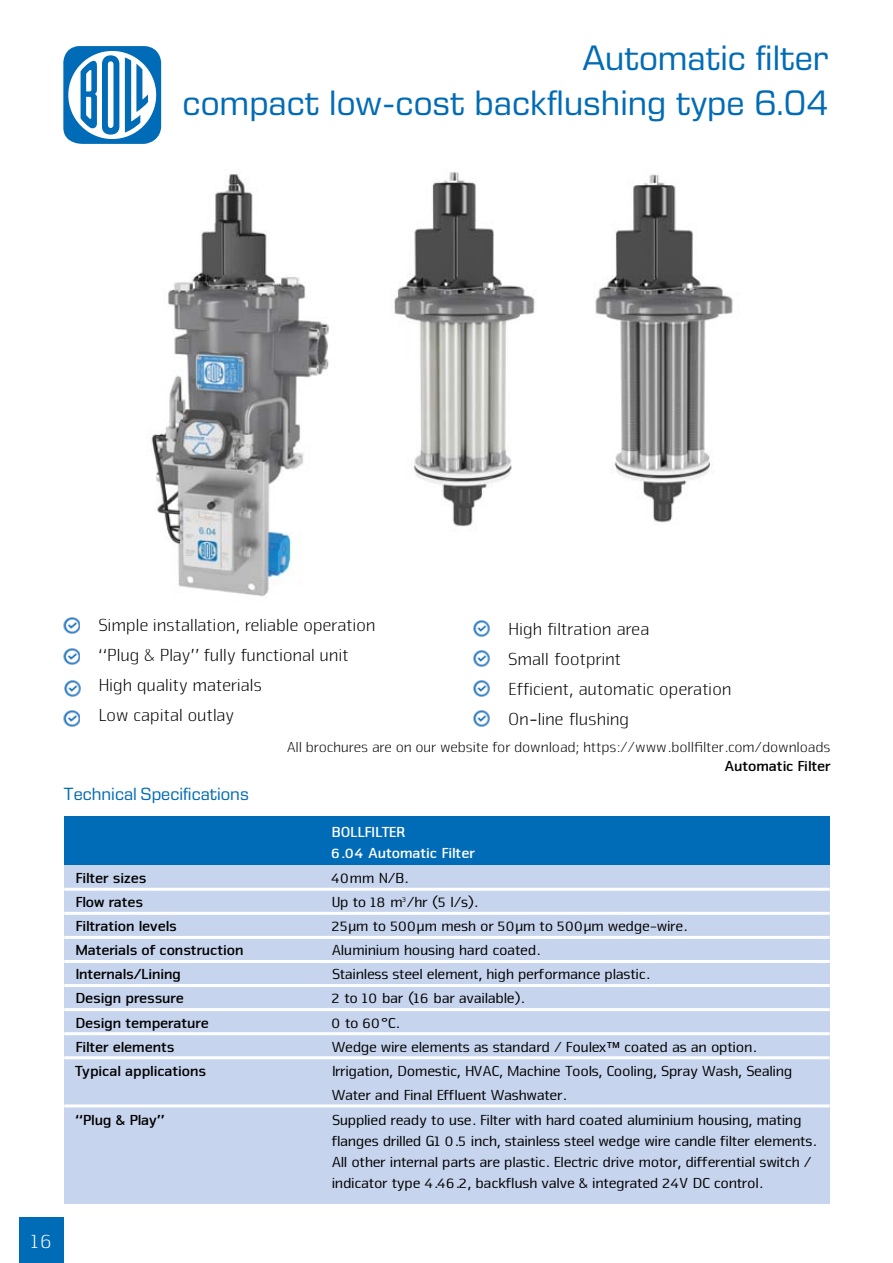
<style>
.page{position:relative;width:893px;height:1263px;background:#fff}
.page>*{position:absolute;margin:0;border:0;box-sizing:border-box;transform-origin:0 0}
.t1{font:36px/45px "Eurostile Next Pro";color:#006bb6;text-align:right}
.t2{font:300 21px "Nuri";color:#fff}
.t3{font:300 18px/30px "Nuri";color:#000}
.t4{font:18px "Eurostile Next Pro";color:#006bb6}
.t5{font:15px/21px "Nuri";color:#000}
.t6{font:700 15px "Nuri";color:#000}
.t7{font:300 15px "Nuri";color:#000}
.t8{font:700 15px/21px "Nuri";color:#fff}
</style>
<div class="page">
<div style="left:19px;top:1217px;width:45px;height:46px;background:#006bb6"></div>
<svg style="left:63px;top:46px;width:98px;height:98px"></svg>
<img style="left:473px;top:620px;width:16px;height:16px">
<img style="left:473px;top:650px;width:16px;height:16px">
<img style="left:473px;top:680px;width:16px;height:16px">
<img style="left:473px;top:710px;width:16px;height:16px">
<div style="left:64px;top:865px;width:766px;height:338px;background:#c7d4ed"></div>
<div style="left:64px;top:816px;width:766px;height:49px;background:#006bb6"></div>
<hr style="left:64px;top:888px;width:766px;height:3px;background:#fff">
<hr style="left:64px;top:912px;width:766px;height:3px;background:#fff">
<hr style="left:64px;top:936px;width:766px;height:3px;background:#fff">
<hr style="left:64px;top:960px;width:766px;height:3px;background:#fff">
<hr style="left:64px;top:984px;width:766px;height:3px;background:#fff">
<hr style="left:64px;top:1008px;width:766px;height:3px;background:#fff">
<hr style="left:64px;top:1032px;width:766px;height:3px;background:#fff">
<hr style="left:64px;top:1056px;width:766px;height:3px;background:#fff">
<hr style="left:64px;top:1104px;width:766px;height:3px;background:#fff">
<img style="left:64px;top:617px;width:16px;height:16px">
<img style="left:64px;top:648px;width:16px;height:16px">
<img style="left:151px;top:174px;width:178px;height:423px">
<img style="left:394px;top:172px;width:141px;height:355px">
<img style="left:595px;top:174px;width:138px;height:349px">
<img style="left:64px;top:680px;width:16px;height:16px">
<img style="left:64px;top:710px;width:16px;height:16px">
<h1 class="t1" style="left:183px;top:36px;width:648px">Automatic filter<br>compact low-cost backflushing type 6.04</h1>
<p class="t3" style="left:97px;top:610px;width:279px">Simple installation, reliable operation “Plug &amp; Play” fully functional unit<br>High quality materials<br>Low capital outlay</p>
<p class="t7" style="left:286px;top:737px;width:545px">All brochures are on our website for download; https://www.bollfilter.com/downloads</p>
<p class="t6" style="left:724px;top:757px;width:107px">Automatic Filter</p>
<p class="t3" style="left:507px;top:613px;width:225px">High filtration area<br>Small footprint<br>Efficient, automatic operation<br>On-line flushing</p>
<p class="t4" style="left:64px;top:784px;width:186px">Technical Specifications</p>
<p class="t8" style="left:331px;top:820px;width:144px">BOLLFILTER<br>6.04 Automatic Filter</p>
<p class="t6" style="left:75px;top:869px;width:73px">Filter sizes</p>
<p class="t5" style="left:331px;top:867px;width:78px">40mm N/B.</p>
<p class="t6" style="left:75px;top:893px;width:69px">Flow rates</p>
<p class="t5" style="left:331px;top:891px;width:148px">Up to 18 m<sup>3</sup>/hr (5 l/s).</p>
<p class="t6" style="left:75px;top:917px;width:103px">Filtration levels</p>
<p class="t5" style="left:331px;top:915px;width:357px">25µm to 500µm mesh or 50µm to 500µm wedge-wire.</p>
<p class="t6" style="left:75px;top:941px;width:169px">Materials of construction</p>
<p class="t5" style="left:331px;top:939px;width:210px">Aluminium housing hard coated.</p>
<p class="t6" style="left:75px;top:965px;width:107px">Internals/Lining</p>
<p class="t5" style="left:331px;top:963px;width:319px">Stainless steel element, high performance plastic.</p>
<p class="t6" style="left:75px;top:989px;width:110px">Design pressure</p>
<p class="t5" style="left:331px;top:987px;width:194px">2 to 10 bar (16 bar available).</p>
<p class="t6" style="left:75px;top:1013px;width:135px">Design temperature</p>
<p class="t5" style="left:331px;top:1011px;width:69px">0 to 60°C.</p>
<p class="t6" style="left:75px;top:1037px;width:100px">Filter elements</p>
<p class="t5" style="left:331px;top:1035px;width:426px">Wedge wire elements as standard / Foulex™ coated as an option.</p>
<p class="t6" style="left:75px;top:1061px;width:132px">Typical applications</p>
<p class="t5" style="left:331px;top:1058px;width:462px;line-height:24px">Irrigation, Domestic, HVAC, Machine Tools, Cooling, Spray Wash, Sealing<br>Water and Final Effluent Washwater.</p>
<p class="t6" style="left:75px;top:1111px;width:91px">“Plug &amp; Play”</p>
<p class="t5" style="left:331px;top:1109px;width:486px">Supplied ready to use. Filter with hard coated aluminium housing, mating flanges drilled G1 0.5 inch, stainless steel wedge wire candle filter elements.<br>All other internal parts are plastic. Electric drive motor, differential switch / indicator type 4.46.2, backflush valve &amp; integrated 24V DC control.</p>
<h2 class="t2" style="left:30px;top:1228px;width:24px">16</h2>
</div>
